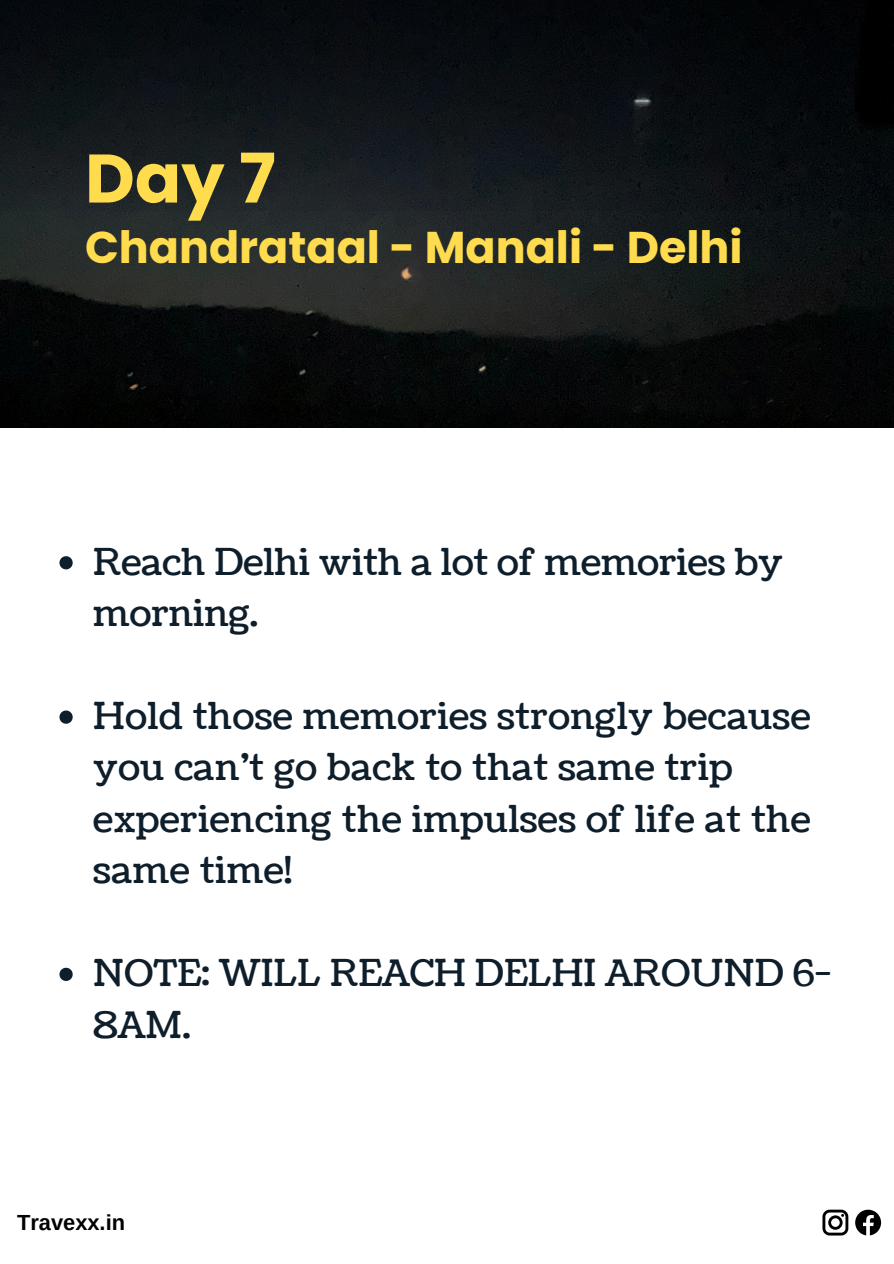
<style>
.page{position:relative;width:894px;height:1264px;background:#fff}
.page>*{position:absolute;margin:0;border:0;box-sizing:border-box;transform-origin:0 0}
.t1{font:700 68.4px "Poppins";color:#ffdc4e}
.t2{font:700 44.4px "Poppins";color:#ffdc4e}
.t3{font:36.9px/51.4px "Coustard";letter-spacing:.015em;color:#0e1e2b}
.t4{font:700 21.9px "Arimo";color:#000}
</style>
<div class="page">
<svg style="left:855px;top:1209px;width:25px;height:26px"></svg>
<svg style="left:822px;top:1209px;width:26px;height:26px"></svg>
<img style="left:0;top:211px;width:893px;height:216px">
<svg style="left:0;top:0;width:893px;height:211px;background:#0d1215"></svg>
<svg style="left:59px;top:556px;width:14px;height:13px"></svg>
<svg style="left:59px;top:710px;width:14px;height:13px"></svg>
<svg style="left:59px;top:967px;width:14px;height:13px"></svg>
<p class="t1" style="left:85px;top:131px;width:192px">Day 7</p>
<p class="t2" style="left:85px;top:217px;width:659px">Chandrataal - Manali - Delhi</p>
<p class="t3" style="left:93px;top:537px;width:691px">Reach Delhi with a lot of memories by morning.</p>
<p class="t3" style="left:93px;top:691px;width:719px">Hold those memories strongly because you can’t go back to that same trip experiencing the impulses of life at the same time!</p>
<h1 class="t3" style="left:93px;top:948px;width:739px">NOTE: WILL REACH DELHI AROUND 6-<br>8AM.</h1>
<p class="t4" style="left:17px;top:1210px;width:110px">Travexx.in</p>
</div>
